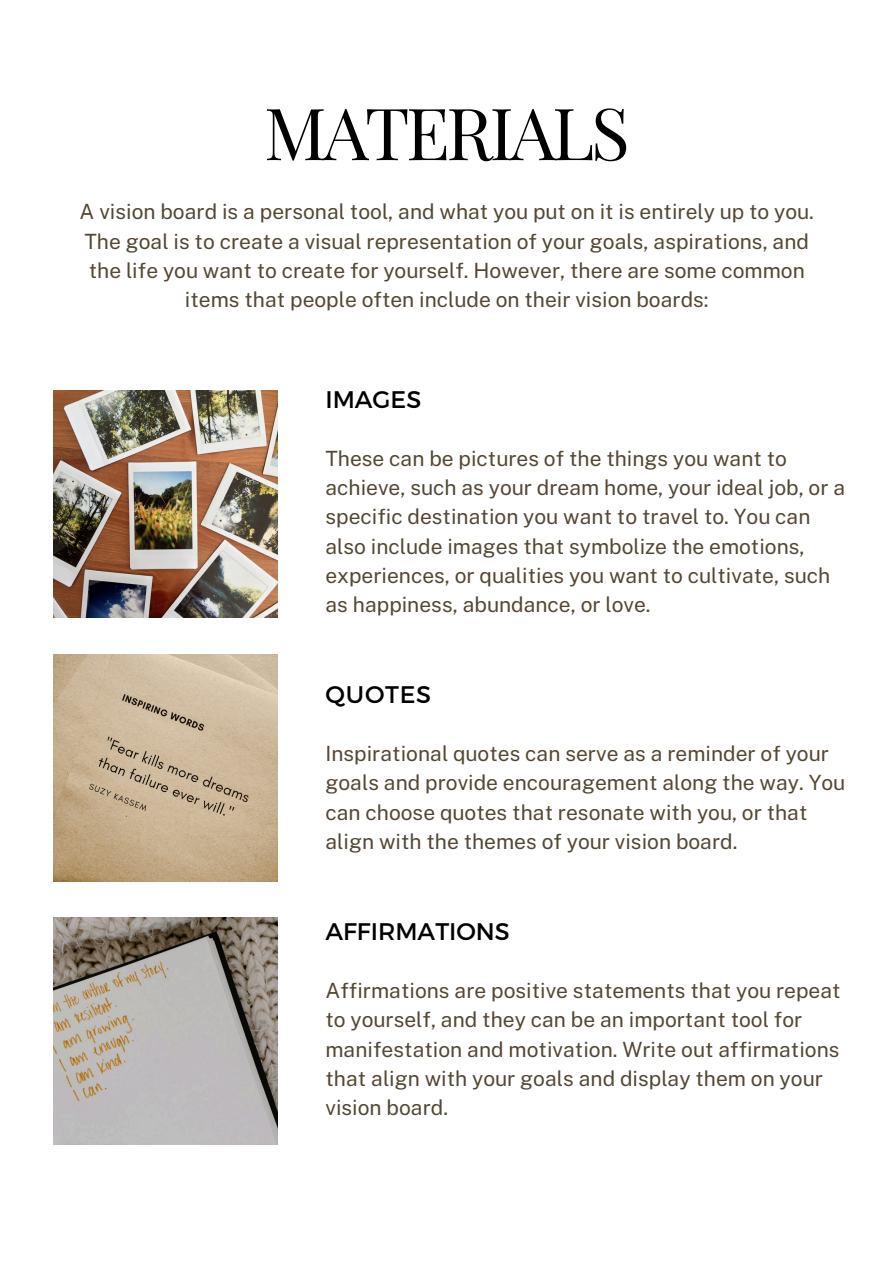
<style>
.page{position:relative;width:894px;height:1264px;background:#fff}
.page>*{position:absolute;margin:0;border:0;box-sizing:border-box;transform-origin:0 0}
.t1{font:72px "Playfair Display";letter-spacing:-.05em;color:#000}
.t2{font:24px "Montserrat";color:#000}
.t3{font:21px/29.2px "Public Sans";color:#544733}
</style>
<div class="page">
<img style="left:54px;top:390px;width:223px;height:228px">
<img style="left:54px;top:654px;width:223px;height:227px">
<img style="left:54px;top:917px;width:223px;height:227px">
<h1 class="t1" style="left:264px;top:77px;width:367px">MATERIALS</h1>
<p class="t3" style="left:80px;top:196px;width:735px;text-align:center">A vision board is a personal tool, and what you put on it is entirely up to you.<br>The goal is to create a visual representation of your goals, aspirations, and the life you want to create for yourself. However, there are some common items that people often include on their vision boards:</p>
<p class="t2" style="left:325px;top:384px;width:97px">IMAGES</p>
<p class="t3" style="left:325px;top:442px;width:521px">These can be pictures of the things you want to achieve, such as your dream home, your ideal job, or a specific destination you want to travel to. You can also include images that symbolize the emotions, experiences, or qualities you want to cultivate, such as happiness, abundance, or love.</p>
<p class="t2" style="left:325px;top:680px;width:107px">QUOTES</p>
<p class="t3" style="left:325px;top:737px;width:521px">Inspirational quotes can serve as a reminder of your goals and provide encouragement along the way. You can choose quotes that resonate with you, or that align with the themes of your vision board.</p>
<p class="t2" style="left:325px;top:916px;width:186px">AFFIRMATIONS</p>
<p class="t3" style="left:325px;top:974px;width:516px">Affirmations are positive statements that you repeat to yourself, and they can be an important tool for manifestation and motivation. Write out affirmations that align with your goals and display them on your vision board.</p>
</div>
